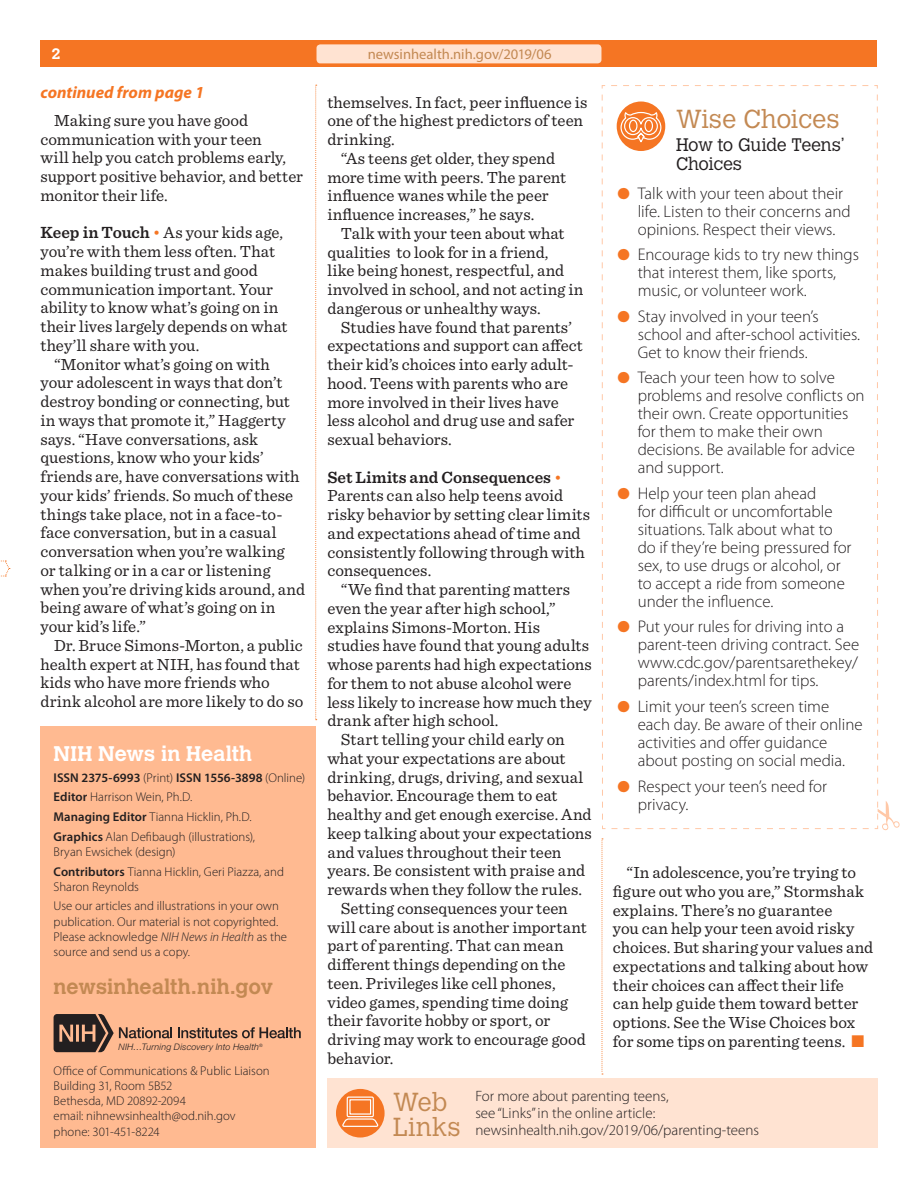
<style>
.page{position:relative;width:918px;height:1188px;background:#fff}
.page>*{position:absolute;margin:0;border:0;box-sizing:border-box;transform-origin:0 0}
.t1{font:300 25.8px/25.5px "Calvert MT Std";color:#c38953}
.t2{font:700 21px "Calvert MT Std";color:#c38953}
.t3{font:700 21px "Calvert MT Std";letter-spacing:.005em;color:#fff}
.t4{font:300 18px/18.8px "Calvert MT Std";letter-spacing:-.02em;color:#231f20}
.NewsIH_Body{font:16.8px/18.8px "Sentinel";color:#231f20}
.t5{font:300 16.8px/18px "Myriad Pro";color:#231f20}
.t6{font:italic 700 16.8px "Myriad Pro";color:#f57523}
.t7{font:300 15px/17px "Myriad Pro";color:#231f20}
.t8{font:700 15px "Calvert MT Std";color:#fff}
.NewsIH_Body_First{font:14.7px "Myriad Pro";color:#c38953}
.t9{font:300 12.75px/15.3px "Myriad Pro";color:#231f20}
.t10{font:600 12.75px "Myriad Pro";color:#231f20}
.t11{font:italic 300 9px "Helvetica Neue LT Std";letter-spacing:.02em;color:#231f20}
.s1{font-weight:600}
.s2{color:#f57523}
.s3{font-weight:300}
.s4{font-style:italic}
</style>
<div class="page">
<div style="left:40px;top:40px;width:838px;height:28px;background:#f57523"></div>
<svg style="left:0;top:561px;width:10px;height:16px"></svg>
<svg style="left:602px;top:838px;width:1px;height:237px"></svg>
<div style="left:317px;top:44px;width:284px;height:19px;background:#ffe3d2;border-radius:4px"></div>
<div style="left:327px;top:1078px;width:551px;height:70px;background:#ffe3d2"></div>
<div style="left:336px;top:1089px;width:49px;height:49px;background:#f57523;border-radius:50%"></div>
<svg style="left:342px;top:1096px;width:37px;height:31px"></svg>
<div style="left:349px;top:1099px;width:22px;height:16px;border:1px solid #fff"></div>
<svg style="left:315px;top:85px;width:2px;height:635px"></svg>
<div style="left:40px;top:726px;width:276px;height:422px;background:#ffba91"></div>
<svg style="left:178px;top:1027px;width:123px;height:11px"></svg>
<svg style="left:54px;top:1014px;width:118px;height:38px"></svg>
<svg style="left:601px;top:85px;width:277px;height:744px"></svg>
<svg style="left:611px;top:92px;width:289px;height:738px"></svg>
<p class="t8" style="left:52px;top:44px;width:11px">2</p>
<p class="t6" style="left:40px;top:83px;width:165px">continued from page 1</p>
<p class="NewsIH_Body" style="left:40px;top:110px;width:264px;text-indent:14px">Making sure you have good communication with your teen<br>will help you catch problems early, support positive behavior, and better monitor their life.</p>
<p class="NewsIH_Body" style="left:40px;top:222px;width:248px"><span class="s1">Keep in Touch</span> <span class="s2">•</span> As your kids age, you’re with them less often. That makes building trust and good communication important. Your ability to know what’s going on in their lives largely depends on what they’ll share with you.</p>
<p class="NewsIH_Body" style="left:40px;top:354px;width:266px;text-indent:14px">“Monitor what’s going on with your adolescent in ways that don’t destroy bonding or connecting, but in ways that promote it,” Haggerty says. “Have conversations, ask questions, know who your kids’ friends are, have conversations with your kids’ friends. So much of these things take place, not in a face-to&shy;face conversation, but in a casual conversation when you’re walking<br>or talking or in a car or listening when you’re driving kids around, and being aware of what’s going on in your kid’s life.”</p>
<p class="NewsIH_Body" style="left:40px;top:635px;width:264px;text-indent:14px">Dr. Bruce Simons-Morton, a public health expert at NIH, has found that kids who have more friends who drink alcohol are more likely to do so</p>
<p class="t3" style="left:54px;top:740px;width:200px">NIH News in Health</p>
<p class="t10" style="left:54px;top:770px;width:253px">ISSN 2375-6993 <span class="s3">(Print)</span> ISSN 1556-3898 <span class="s3">(Online)</span></p>
<p class="t9" style="left:54px;top:790px;width:140px"><span class="s1">Editor</span> Harrison Wein, Ph.D.</p>
<p class="t9" style="left:54px;top:809px;width:200px"><span class="s1">Managing Editor</span> Tianna Hicklin, Ph.D.</p>
<p class="t9" style="left:54px;top:829px;width:203px"><span class="s1">Graphics</span> Alan Defibaugh (illustrations),<br>Bryan Ewsichek (design)</p>
<p class="t9" style="left:54px;top:864px;width:232px"><span class="s1">Contributors</span> Tianna Hicklin, Geri Piazza, and<br>Sharon Reynolds</p>
<p class="t9" style="left:54px;top:899px;width:235px">Use our articles and illustrations in your own publication. Our material is not copyrighted.<br>Please acknowledge <span class="s4">NIH News in Health</span> as the source and send us a copy.</p>
<p class="t2" style="left:54px;top:973px;width:221px">newsinhealth.nih.gov</p>
<p class="t11" style="left:119px;top:1042px;width:146px">NIH…Turning Discovery Into Health<sup>®</sup></p>
<p class="t9" style="left:54px;top:1063px;width:218px">Office of Communications &amp; Public Liaison<br>Building 31, Room 5B52<br>Bethesda, MD 20892-2094<br>email: nihnewsinhealth@od.nih.gov phone: 301-451-8224</p>
<p class="NewsIH_Body_First" style="left:368px;top:46px;width:185px">newsinhealth.nih.gov/2019/06</p>
<p class="NewsIH_Body" style="left:327px;top:92px;width:262px">themselves. In fact, peer influence is one of the highest predictors of teen drinking.</p>
<p class="NewsIH_Body" style="left:327px;top:148px;width:240px;text-indent:14px">“As teens get older, they spend more time with peers. The parent influence wanes while the peer influence increases,” he says.</p>
<p class="NewsIH_Body" style="left:327px;top:223px;width:258px;text-indent:14px">Talk with your teen about what qualities to look for in a friend,<br>like being honest, respectful, and involved in school, and not acting in dangerous or unhealthy ways.</p>
<p class="NewsIH_Body" style="left:327px;top:317px;width:257px;text-indent:14px">Studies have found that parents’ expectations and support can affect their kid’s choices into early adult&shy;hood. Teens with parents who are more involved in their lives have less alcohol and drug use and safer sexual behaviors.</p>
<p class="NewsIH_Body" style="left:327px;top:467px;width:264px"><span class="s1">Set Limits and Consequences</span> <span class="s2">•<br></span>Parents can also help teens avoid risky behavior by setting clear limits and expectations ahead of time and consistently following through with consequences.</p>
<p class="NewsIH_Body" style="left:327px;top:579px;width:266px;text-indent:14px">“We find that parenting matters even the year after high school,” explains Simons-Morton. His studies have found that young adults whose parents had high expectations for them to not abuse alcohol were less likely to increase how much they drank after high school.</p>
<p class="NewsIH_Body" style="left:327px;top:729px;width:266px;text-indent:14px">Start telling your child early on what your expectations are about drinking, drugs, driving, and sexual behavior. Encourage them to eat healthy and get enough exercise. And keep talking about your expectations and values throughout their teen years. Be consistent with praise and rewards when they follow the rules.</p>
<p class="NewsIH_Body" style="left:327px;top:898px;width:261px;text-indent:14px">Setting consequences your teen will care about is another important part of parenting. That can mean different things depending on the teen. Privileges like cell phones, video games, spending time doing their favorite hobby or sport, or driving may work to encourage good behavior.</p>
<p class="t1" style="left:676px;top:107px;width:165px">Wise Choices</p>
<p class="t4" style="left:676px;top:136px;width:170px">How to Guide Teens’<br>Choices</p>
<p class="t5" style="left:638px;top:184px;width:215px;text-indent:-20px"><span class="s2">●</span> Talk with your teen about their life. Listen to their concerns and opinions. Respect their views.</p>
<p class="t5" style="left:638px;top:246px;width:223px;text-indent:-20px"><span class="s2">●</span> Encourage kids to try new things that interest them, like sports, music, or volunteer work.</p>
<p class="t5" style="left:638px;top:307px;width:224px;text-indent:-20px"><span class="s2">●</span> Stay involved in your teen’s school and after-school activities.<br>Get to know their friends.</p>
<p class="t5" style="left:638px;top:369px;width:228px;text-indent:-20px"><span class="s2">●</span> Teach your teen how to solve problems and resolve conflicts on their own. Create opportunities for them to make their own decisions. Be available for advice and support.</p>
<p class="t5" style="left:638px;top:485px;width:215px;text-indent:-20px"><span class="s2">●</span> Help your teen plan ahead<br>for difficult or uncomfortable situations. Talk about what to do if they’re being pressured for sex, to use drugs or alcohol, or to accept a ride from someone under the influence.</p>
<p class="t5" style="left:638px;top:618px;width:223px;text-indent:-20px"><span class="s2">●</span> Put your rules for driving into a parent-teen driving contract. See www.cdc.gov/parentsarethekey/ parents/index.html for tips.</p>
<p class="t5" style="left:638px;top:698px;width:226px;text-indent:-20px"><span class="s2">●</span> Limit your teen’s screen time each day. Be aware of their online activities and offer guidance about posting on social media.</p>
<p class="t5" style="left:638px;top:777px;width:191px;text-indent:-20px"><span class="s2">●</span> Respect your teen’s need for privacy.</p>
<p class="NewsIH_Body" style="left:613px;top:862px;width:262px;text-indent:14px">“In adolescence, you’re trying to figure out who you are,” Stormshak explains. There’s no guarantee<br>you can help your teen avoid risky choices. But sharing your values and expectations and talking about how their choices can affect their life can help guide them toward better options. See the Wise Choices box for some tips on parenting teens. <span class="s2">■</span></p>
<p class="t1" style="left:393px;top:1090px;width:69px">Web<br>Links</p>
<p class="t7" style="left:475px;top:1088px;width:195px">For more about parenting teens, see “Links” in the online article:</p>
<p class="t7" style="left:475px;top:1122px;width:285px">newsinhealth.nih.gov/2019/06/parenting-teens</p>
</div>
